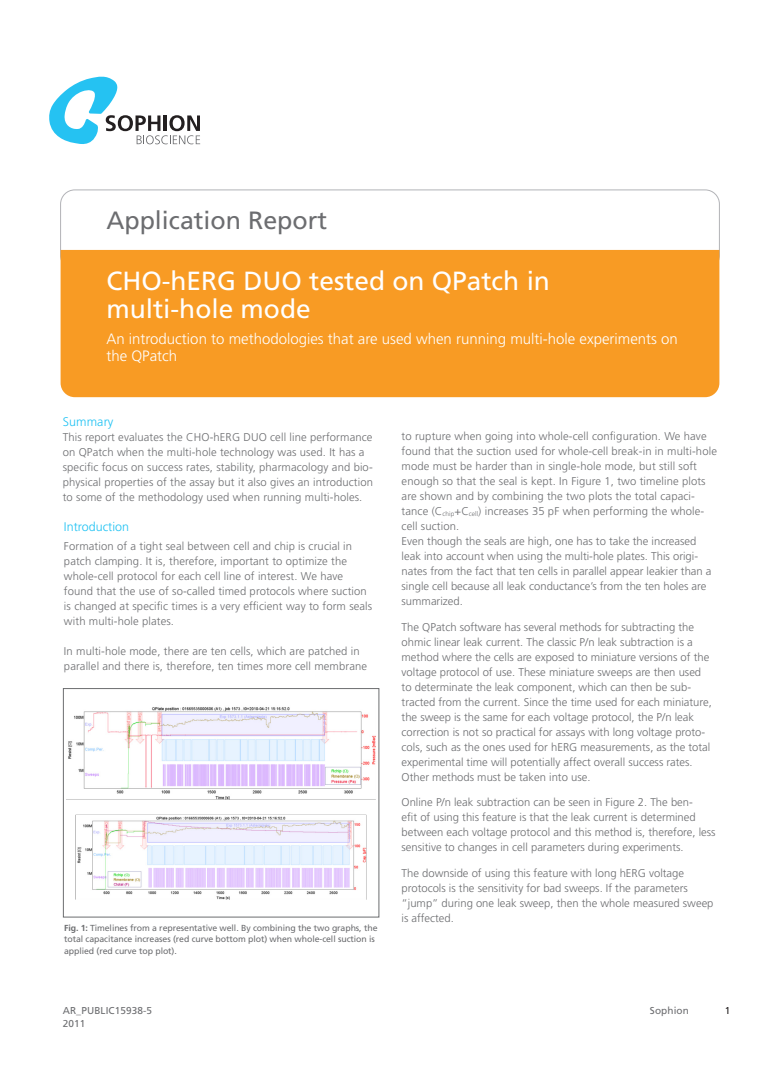
<style>
.page{position:relative;width:780px;height:1088px;background:#fff}
.page>*{position:absolute;margin:0;border:0;box-sizing:border-box;transform-origin:0 0}
.APP_BOX_HEADLINE{font:26.25px/28.8px "Frutiger LT Std";color:#fff}
.THEORY_NOTE{font:25px "Frutiger LT Std";color:#6c6d70}
.CHART_COPY{font:300 15px/17.5px "Frutiger LT Std";color:#fff}
.SUBHEAD_1{font:300 12.5px "Frutiger LT Std";color:#1fc2f3}
.CHART_COPY-2{font:300 12.5px "Frutiger LT Std";letter-spacing:.01em;color:#1fc2f3}
.BODY_COPY{font:300 11.25px/15px "Frutiger LT Std";color:#6c6d70}
.CHART_COPY-3{font:300 11.25px/15px "Frutiger LT Std";letter-spacing:.01em;color:#6c6d70}
.FOLIO_COPY{font:10px "Frutiger LT Std";letter-spacing:.01em;color:#6c6d70}
.FOLIO_COPY-2{font:10px "Frutiger LT Std";color:#231f20}
.t1{font:8.75px/11.2px "Frutiger LT Std";letter-spacing:-.01em;color:#6c6d70}
.s1{font-weight:700}
</style>
<div class="page">
<div style="left:60px;top:190px;width:659px;height:80px;border:1px solid #b2b3b7;border-radius:14px"></div>
<div style="left:61px;top:250px;width:658px;height:147px;background:#f89b24"></div>
<svg style="left:49px;top:76px;width:151px;height:69px"></svg>
<img style="left:66px;top:707px;width:310px;height:193px">
<div style="left:63px;top:688px;width:316px;height:229px;border:1px solid #6c6d70"></div>
<p class="THEORY_NOTE" style="left:106px;top:205px;width:222px">Application Report</p>
<p class="APP_BOX_HEADLINE" style="left:106px;top:266px;width:445px">CHO-hERG DUO tested on QPatch in multi-hole mode</p>
<p class="CHART_COPY" style="left:106px;top:330px;width:573px">An introduction to methodologies that are used when running multi-hole experiments on the QPatch</p>
<p class="CHART_COPY-2" style="left:63px;top:414px;width:52px">Summary</p>
<p class="CHART_COPY-3" style="left:63px;top:429px;width:312px">This report evaluates the CHO-hERG DUO cell line performance on QPatch when the multi-hole technology was used. It has a specific focus on success rates, stability, pharmacology and bio&shy;physical properties of the assay but it also gives an introduction to some of the methodology used when running multi-holes.</p>
<p class="CHART_COPY-3" style="left:401px;top:429px;width:317px">to rupture when going into whole-cell configuration. We have found that the suction used for whole-cell break-in in multi-hole mode must be harder than in single-hole mode, but still soft enough so that the seal is kept. In Figure 1, two timeline plots are shown and by combining the two plots the total capaci&shy;tance (C<sub>chip</sub>+C<sub>cell</sub>) increases 35 pF when performing the whole&shy;cell suction.</p>
<p class="BODY_COPY" style="left:401px;top:534px;width:311px">Even though the seals are high, one has to take the increased leak into account when using the multi-hole plates. This origi&shy;nates from the fact that ten cells in parallel appear leakier than a single cell because all leak conductance’s from the ten holes are summarized.</p>
<p class="BODY_COPY" style="left:401px;top:619px;width:312px">The QPatch software has several methods for subtracting the ohmic linear leak current. The classic P/n leak subtraction is a method where the cells are exposed to miniature versions of the voltage protocol of use. These miniature sweeps are then used to determinate the leak component, which can then be sub&shy;tracted from the current. Since the time used for each miniature, the sweep is the same for each voltage protocol, the P/n leak correction is not so practical for assays with long voltage proto&shy;cols, such as the ones used for hERG measurements, as the total experimental time will potentially affect overall success rates.<br>Other methods must be taken into use.</p>
<p class="BODY_COPY" style="left:401px;top:795px;width:315px">Online P/n leak subtraction can be seen in Figure 2. The ben-<br>efit of using this feature is that the leak current is determined between each voltage protocol and this method is, therefore, less sensitive to changes in cell parameters during experiments.</p>
<p class="BODY_COPY" style="left:401px;top:866px;width:313px">The downside of using this feature with long hERG voltage protocols is the sensitivity for bad sweeps. If the parameters “jump” during one leak sweep, then the whole measured sweep is affected.</p>
<p class="SUBHEAD_1" style="left:64px;top:520px;width:67px">Introduction</p>
<p class="CHART_COPY-3" style="left:64px;top:538px;width:310px">Formation of a tight seal between cell and chip is crucial in patch clamping. It is, therefore, important to optimize the whole-cell protocol for each cell line of interest. We have found that the use of so-called timed protocols where suction is changed at specific times is a very efficient way to form seals with multi-hole plates.</p>
<p class="CHART_COPY-3" style="left:64px;top:643px;width:304px">In multi-hole mode, there are ten cells, which are patched in parallel and there is, therefore, ten times more cell membrane</p>
<p class="t1" style="left:64px;top:922px;width:315px"><span class="s1">Fig. 1:</span> Timelines from a representative well. By combining the two graphs, the total capacitance increases (red curve bottom plot) when whole-cell suction is applied (red curve top plot).</p>
<p class="FOLIO_COPY" style="left:63px;top:1004px;width:91px">AR_PUBLIC15938-5</p>
<p class="FOLIO_COPY" style="left:650px;top:1004px;width:40px">Sophion</p>
<p class="FOLIO_COPY-2" style="left:724px;top:1004px;width:7px">1</p>
<p class="FOLIO_COPY" style="left:63px;top:1018px;width:24px">2011</p>
</div>
